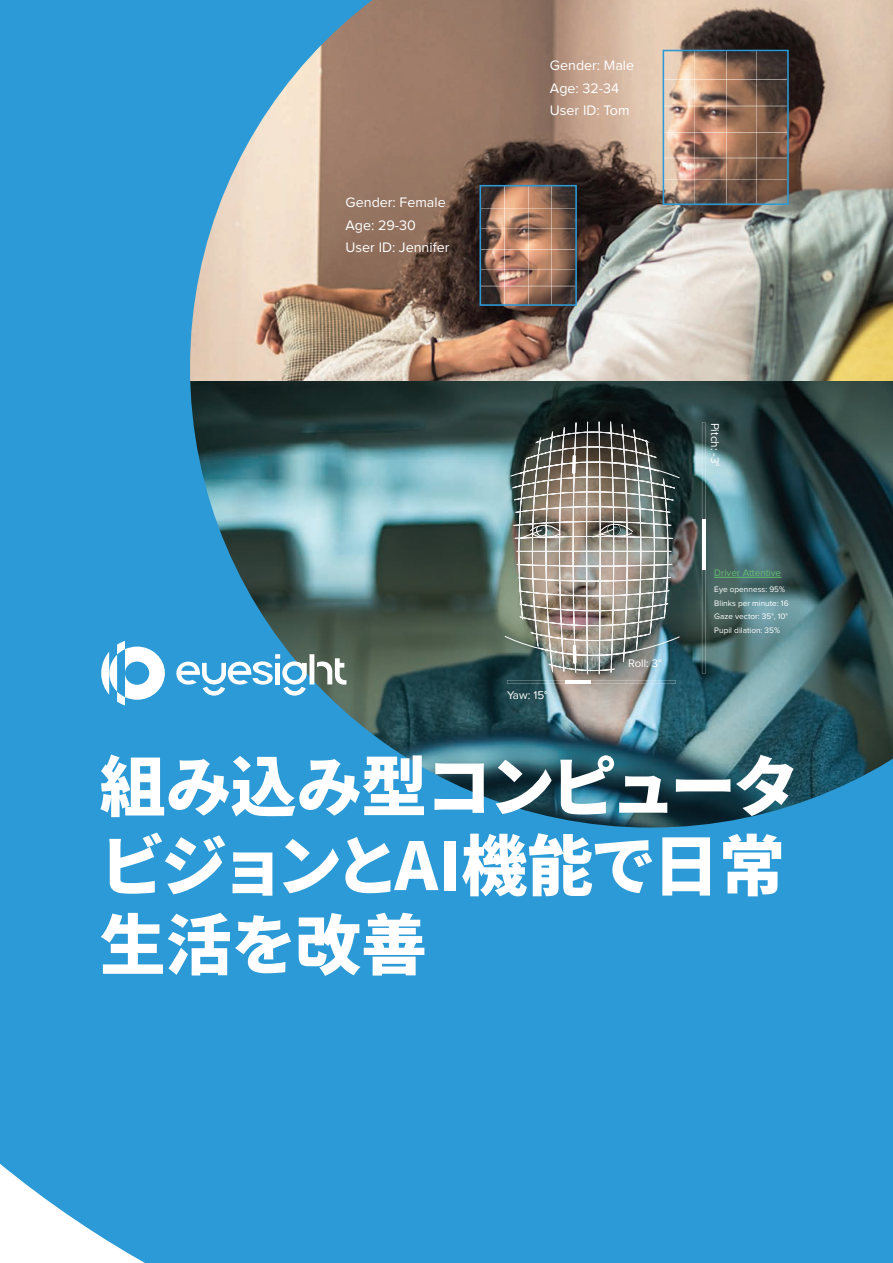
<style>
.page{position:relative;width:893px;height:1263px;background:#fff}
.page>*{position:absolute;margin:0;border:0;box-sizing:border-box;transform-origin:0 0}
.t1{font:900 66px/79.2px "Noto Sans CJ Kjp";letter-spacing:-.03em;color:#fff}
.t2{font:14.25px/22.5px "Proxima Nova";color:#fff}
.t3{font:11.7px "Proxima Nova";color:#fff}
.t4{font:11.4px "Proxima Nova";color:#fff}
.t5{font:9.75px "Proxima Nova";color:#63be72}
.t6{font:8.25px/13.5px "Proxima Nova";color:#fff}
</style>
<div class="page">
<img style="left:0;top:0;width:893px;height:1263px">
<svg style="left:101px;top:641px;width:64px;height:64px"></svg>
<hr style="left:310px;top:654px;width:4px;height:30px;background:#fff">
<svg style="left:317px;top:658px;width:29px;height:27px"></svg>
<svg style="left:176px;top:654px;width:131px;height:42px"></svg>
<h2 class="t2" style="left:346px;top:192px;width:105px">Gender: Female<br>Age: 29-30<br>User ID: Jennifer</h2>
<h2 class="t2" style="left:550px;top:54px;width:86px">Gender: Male<br>Age: 32-34<br>User ID: Tom</h2>
<h3 class="t3" style="left:507px;top:689px;width:42px">Yaw: 15°</h3>
<h3 class="t4" style="left:628px;top:657px;width:35px">Roll: 3°</h3>
<h3 class="t3" style="left:722px;top:423px;width:46px;rotate:90deg">Pitch: -3°</h3>
<p class="t5" style="left:714px;top:567px;width:68px">Driver Attentive</p>
<p class="t6" style="left:714px;top:583px;width:76px">Eye openness: 95%<br>Blinks per minute: 16<br>Gaze vector: 35°, 10°<br>Pupil dilation: 35%</p>
<h1 class="t1" style="left:100px;top:748px;width:701px">組み込み型コンピュータビジョンとAI機能で日常生活を改善</h1>
</div>
